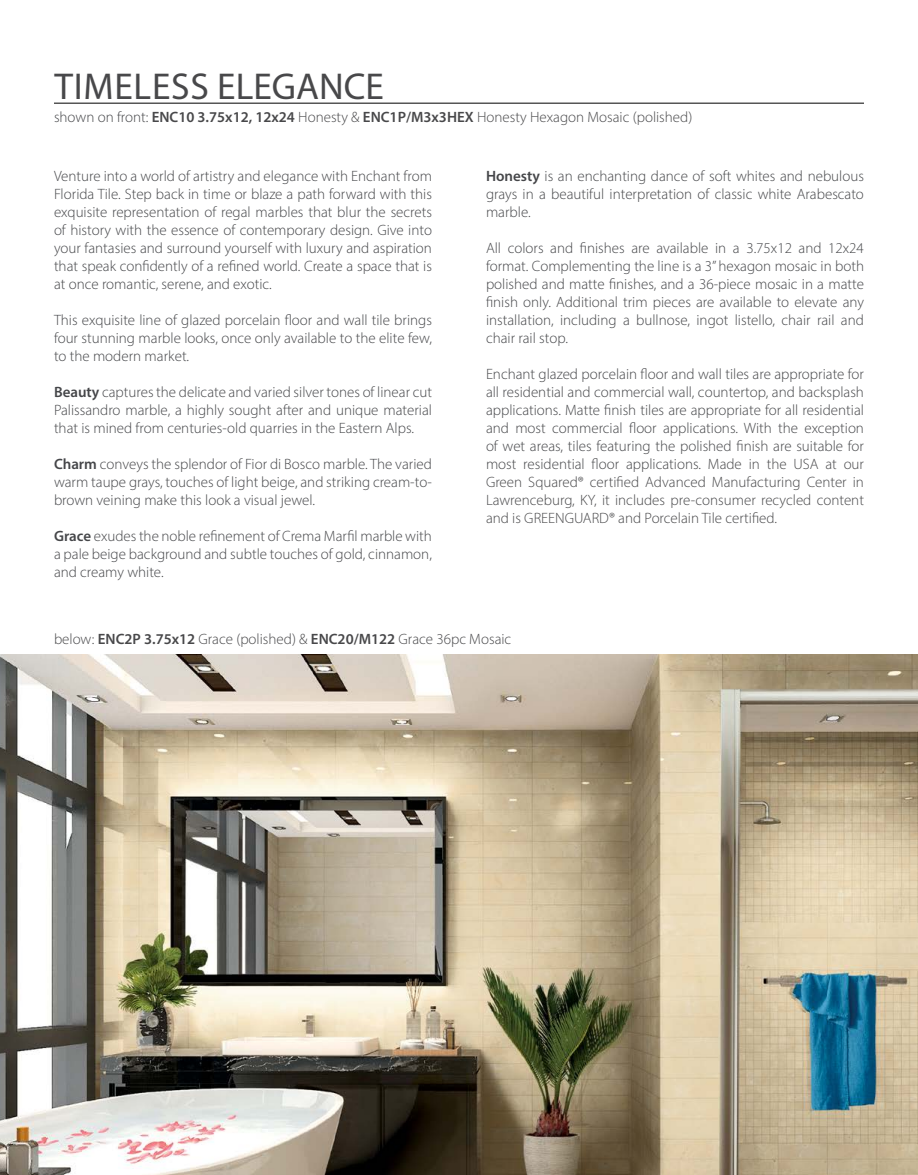
<style>
.page{position:relative;width:918px;height:1175px;background:#fff}
.page>*{position:absolute;margin:0;border:0;box-sizing:border-box;transform-origin:0 0}
.t1{font:37.5px "Myriad Pro";letter-spacing:.01em;color:#48484a}
.t2{font:300 15px/18px "Myriad Pro";color:#454649;text-align:justify}
.t3{font:300 15px "Myriad Pro";color:#48484a}
.s1{color:#454649}
.s2{font-weight:600}
.s3{color:#48484a}
</style>
<div class="page">
<img style="left:0;top:655px;width:918px;height:519px">
<hr style="left:54px;top:103px;width:810px;height:1px;background:#000">
<h1 class="t1" style="left:54px;top:63px;width:331px">TIMELESS ELEGANCE</h1>
<p class="t3" style="left:54px;top:108px;width:640px"><span class="s1">shown on front:</span> <span class="s2">ENC10 3.75x12, 12x24</span> Honesty &amp; <span class="s2">ENC1P/M3x3HEX</span> Honesty Hexagon Mosaic (polished)</p>
<p class="t2" style="left:54px;top:167px;width:380px">Venture into a world of artistry and elegance with Enchant from Florida Tile. Step back in time or blaze a path forward with this exquisite representation of regal marbles that blur the secrets of history with the essence of contemporary design. Give into your fantasies and surround yourself with luxury and aspiration that speak confidently of a refined world. Create a space that is at once romantic, serene, and exotic.</p>
<p class="t2" style="left:54px;top:311px;width:380px">This exquisite line of glazed porcelain floor and wall tile brings four stunning marble looks, once only available to the elite few, to the modern market.</p>
<p class="t2" style="left:54px;top:383px;width:380px"><span class="s2">Beauty</span> captures the delicate and varied silver tones of linear cut Palissandro marble, a highly sought after and unique material that is mined from centuries-old quarries in the Eastern Alps.</p>
<p class="t2" style="left:54px;top:455px;width:379px"><span class="s2">Charm</span> conveys the splendor of Fior di Bosco marble. The varied warm taupe grays, touches of light beige, and striking cream-to&shy;brown veining make this look a visual jewel.</p>
<p class="t2" style="left:54px;top:527px;width:379px"><span class="s2">Grace</span> exudes the noble refinement of Crema Marfil marble with a pale beige background and subtle touches of gold, cinnamon, and creamy white.</p>
<p class="t2" style="left:486px;top:167px;width:380px"><span class="s2">Honesty</span> is an enchanting dance of soft whites and nebulous grays in a beautiful interpretation of classic white Arabescato marble.</p>
<p class="t2" style="left:486px;top:239px;width:380px">All colors and finishes are available in a 3.75x12 and 12x24 format. Complementing the line is a 3” hexagon mosaic in both polished and matte finishes, and a 36-piece mosaic in a matte finish only. Additional trim pieces are available to elevate any installation, including a bullnose, ingot listello, chair rail and chair rail stop.</p>
<p class="t2" style="left:486px;top:365px;width:380px">Enchant glazed porcelain floor and wall tiles are appropriate for all residential and commercial wall, countertop, and backsplash applications. Matte finish tiles are appropriate for all residential and most commercial floor applications. With the exception of wet areas, tiles featuring the polished finish are suitable for most residential floor applications. <span class="s3">Made in the USA at our Green Squared® certified Advanced Manufacturing Center in Lawrenceburg, KY, it includes pre-consumer recycled content and is GREENGUARD® and Porcelain Tile certified.</span></p>
<p class="t3" style="left:54px;top:630px;width:459px">below: <span class="s2">ENC2P 3.75x12</span> Grace (polished) &amp; <span class="s2">ENC20/M122</span> Grace 36pc Mosaic</p>
</div>
